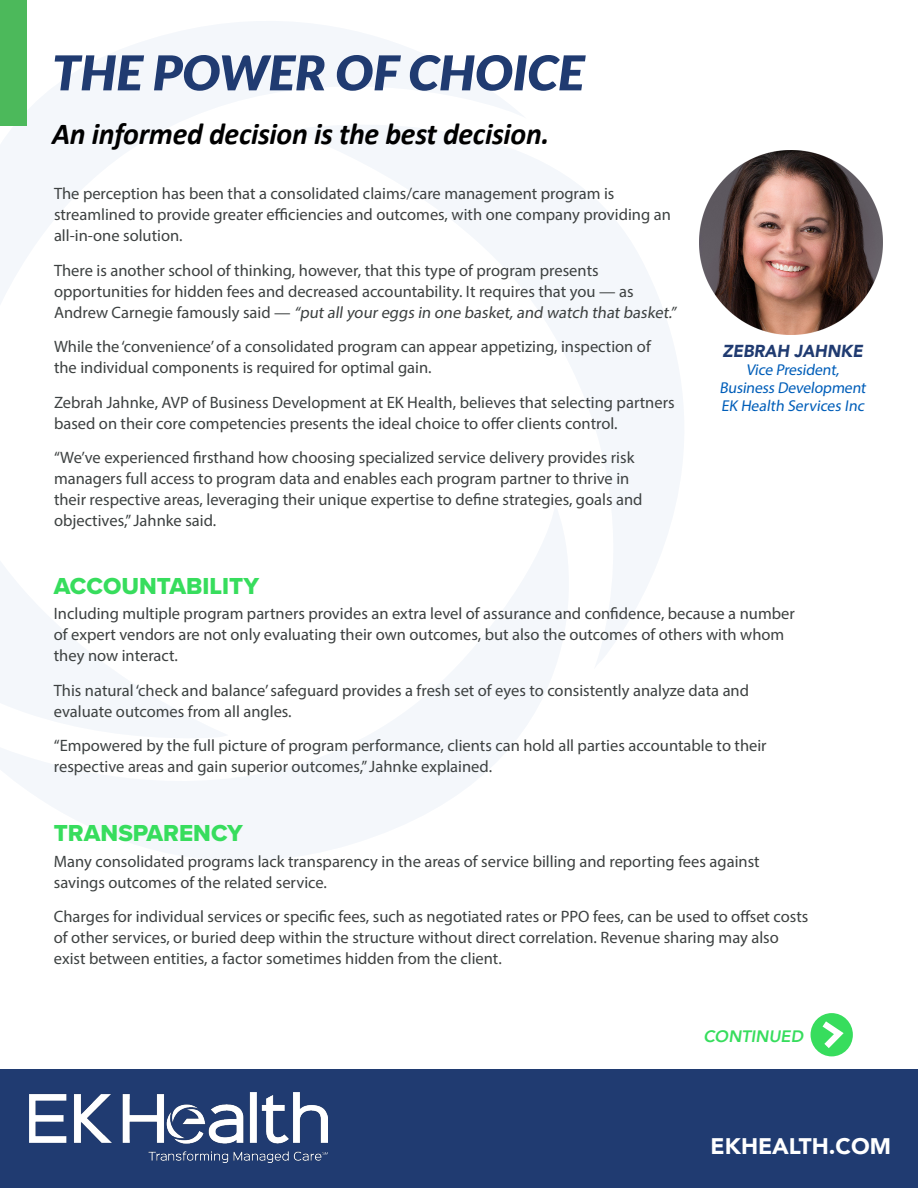
<style>
.page{position:relative;width:918px;height:1188px;background:#fff}
.page>*{position:absolute;margin:0;border:0;box-sizing:border-box;transform-origin:0 0}
.t1{font:italic 900 48px "Lato";letter-spacing:-.01em;color:#203b71;scale:1.05 1}
.t2{font:italic 700 30.6px "Calibri";letter-spacing:-.01em;color:#000}
.t3{font:24px "Proxima Nova Extrabld";color:#37dd5d}
.t4{font:900 22.5px "Avenir";color:#fff}
.t5{font:italic 900 17.4px "Avenir";color:#203b71;scale:.95 1}
.t6{font:16.5px/21px "Myriad Pro";color:#3d4141}
.t7{font:italic 800 16.5px "Avenir";color:#37dd5d}
.t8{font:15.75px/18px "Myriad Pro";color:#005eb9;text-align:center}
</style>
<div class="page">
<svg style="left:0;top:21px;width:524px;height:137px;fill:#f4f7fb"></svg>
<svg style="left:0;top:158px;width:118px;height:146px"></svg>
<svg style="left:290px;top:122px;width:394px;height:542px"></svg>
<svg style="left:0;top:504px;width:597px;height:357px"></svg>
<div style="left:0;top:1069px;width:918px;height:119px;background:#203b71"></div>
<div style="left:811px;top:1013px;width:42px;height:43px;background:#37dd5d;border-radius:50%"></div>
<svg style="left:816px;top:1015px;width:32px;height:40px"></svg>
<img style="left:29px;top:1092px;width:299px;height:71px">
<div style="left:0;top:0;width:27px;height:126px;background:#4cb95b"></div>
<img style="left:699px;top:150px;width:184px;height:184px">
<p class="t1" style="left:52px;top:37px;width:509px">THE POWER OF CHOICE</p>
<p class="t2" style="left:52px;top:115px;width:499px">An informed decision is the best decision.</p>
<p class="t6" style="left:54px;top:183px;width:618px">The perception has been that a consolidated claims/care management program is streamlined to provide greater efficiencies and outcomes, with one company providing an all-in-one solution.</p>
<p class="t6" style="left:54px;top:259px;width:626px">There is another school of thinking, however, that this type of program presents opportunities for hidden fees and decreased accountability. It requires that you — as<br>A n d rew Ca r n e g i e fa m o u s l y s a i d — “put allyour eggs in one basket,and watch that basket.”</p>
<p class="t6" style="left:54px;top:336px;width:598px">While the ‘convenience’ of a consolidated program can appear appetizing, inspection of the individual components is required for optimal gain.</p>
<p class="t6" style="left:54px;top:391px;width:622px">Zebrah Jahnke, AVP of Business Development at EK Health, believes that selecting partners based on their core competencies presents the ideal choice to offer clients control.</p>
<p class="t6" style="left:54px;top:447px;width:590px">“We’ve experienced firsthand how choosing specialized service delivery provides risk managers full access to program data and enables each program partner to thrive in their respective areas, leveraging their unique expertise to define strategies, goals and objectives,” Jahnke said.</p>
<p class="t5" style="left:722px;top:337px;width:149px">ZEBRAH JAHNKE</p>
<p class="t8" style="left:719px;top:361px;width:150px">Vice President,<br>Business Development<br>EK Health Services Inc</p>
<p class="t3" style="left:54px;top:568px;width:207px">ACCOUNTABILITY</p>
<p class="t6" style="left:54px;top:603px;width:742px">Including multiple program partners provides an extra level of assurance and confidence, because a number of expert vendors are not only evaluating their own outcomes, but also the outcomes of others with whom they now interact.</p>
<p class="t6" style="left:54px;top:679px;width:697px">This natural ‘check and balance’ safeguard provides a fresh set of eyes to consistently analyze data and evaluate outcomes from all angles.</p>
<p class="t6" style="left:54px;top:735px;width:714px">“Empowered by the full picture of program performance, clients can hold all parties accountable to their respective areas and gain superior outcomes,” Jahnke explained.</p>
<p class="t3" style="left:54px;top:815px;width:190px">TRANSPARENCY</p>
<p class="t6" style="left:54px;top:850px;width:707px">Many consolidated programs lack transparency in the areas of service billing and reporting fees against savings outcomes of the related service.</p>
<p class="t6" style="left:54px;top:906px;width:756px">Charges for individual services or specific fees, such as negotiated rates or PPO fees, can be used to offset costs of other services, or buried deep within the structure without direct correlation. Revenue sharing may also exist between entities, a factor sometimes hidden from the client.</p>
<p class="t7" style="left:703px;top:1026px;width:101px">CONTINUED</p>
<p class="t4" style="left:711px;top:1127px;width:182px">EKHEALTH.COM</p>
</div>
